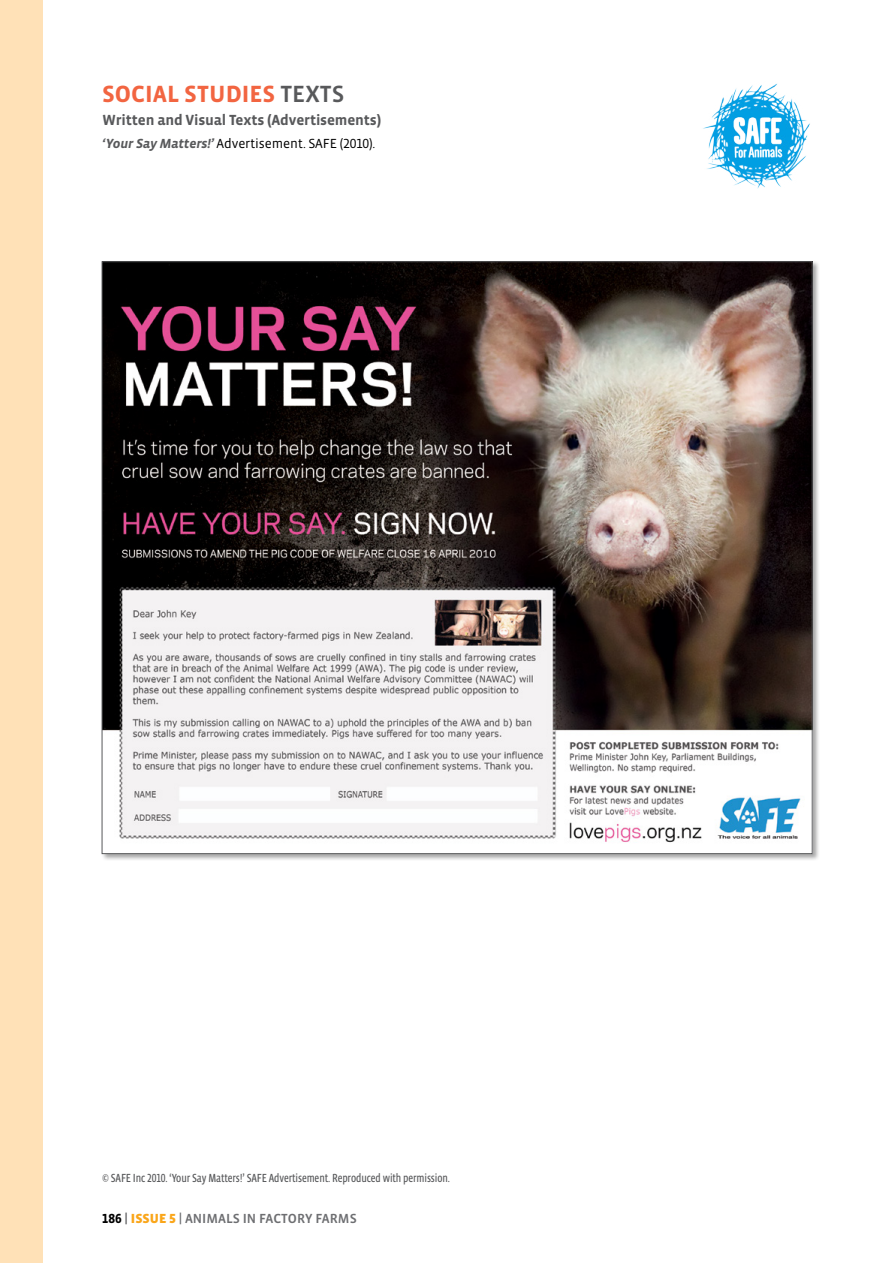
<style>
.page{position:relative;width:893px;height:1263px;background:#fff}
.page>*{position:absolute;margin:0;border:0;box-sizing:border-box;transform-origin:0 0}
.t1{font:700 24px "Vista Sans OT";color:#f26541}
.t2{font:700 15px "Vista Sans OT";letter-spacing:-.01em;color:#58595b}
.t3{font:13.5px "Vista Sans OT";letter-spacing:-.01em;color:#000}
.t4{font:500 13.5px "Vista Sans OT";color:#6d6e71}
.t5{font:12px "Vista Sans Nar OT";letter-spacing:-.01em;color:#58595b}
.s1{font-weight:500;color:#58595b}
.s2{font-weight:700;font-style:italic;color:#58595b}
.s3{font-weight:700;color:#000}
.s4{color:#58595b}
.s5{font-weight:900;color:#faa61a}
</style>
<div class="page">
<div style="left:0;top:0;width:43px;height:1263px;background:#ffe1b7"></div>
<div style="left:101px;top:261px;width:719px;height:600px;background:#000;opacity:.35"></div>
<img style="left:104px;top:263px;width:706px;height:589px">
<img style="left:703px;top:83px;width:107px;height:106px">
<h1 class="t1" style="left:102px;top:82px;width:244px">SOCIAL STUDIES <span class="s1">TEXTS</span></h1>
<p class="t2" style="left:102px;top:112px;width:281px">Written and Visual Texts (Advertisements)</p>
<p class="t3" style="left:102px;top:137px;width:275px"><span class="s2">‘Your Say Matters!’</span> Advertisement. SAFE (2010).</p>
<p class="t5" style="left:102px;top:1172px;width:349px">© SAFE Inc 2010. ‘Your Say Matters!’ SAFE Advertisement. Reproduced with permission.</p>
<p class="t4" style="left:102px;top:1211px;width:256px"><span class="s3">186</span> <span class="s4">|</span> <span class="s5">ISSUE 5</span> | ANIMALS IN FACTORY FARMS</p>
</div>
